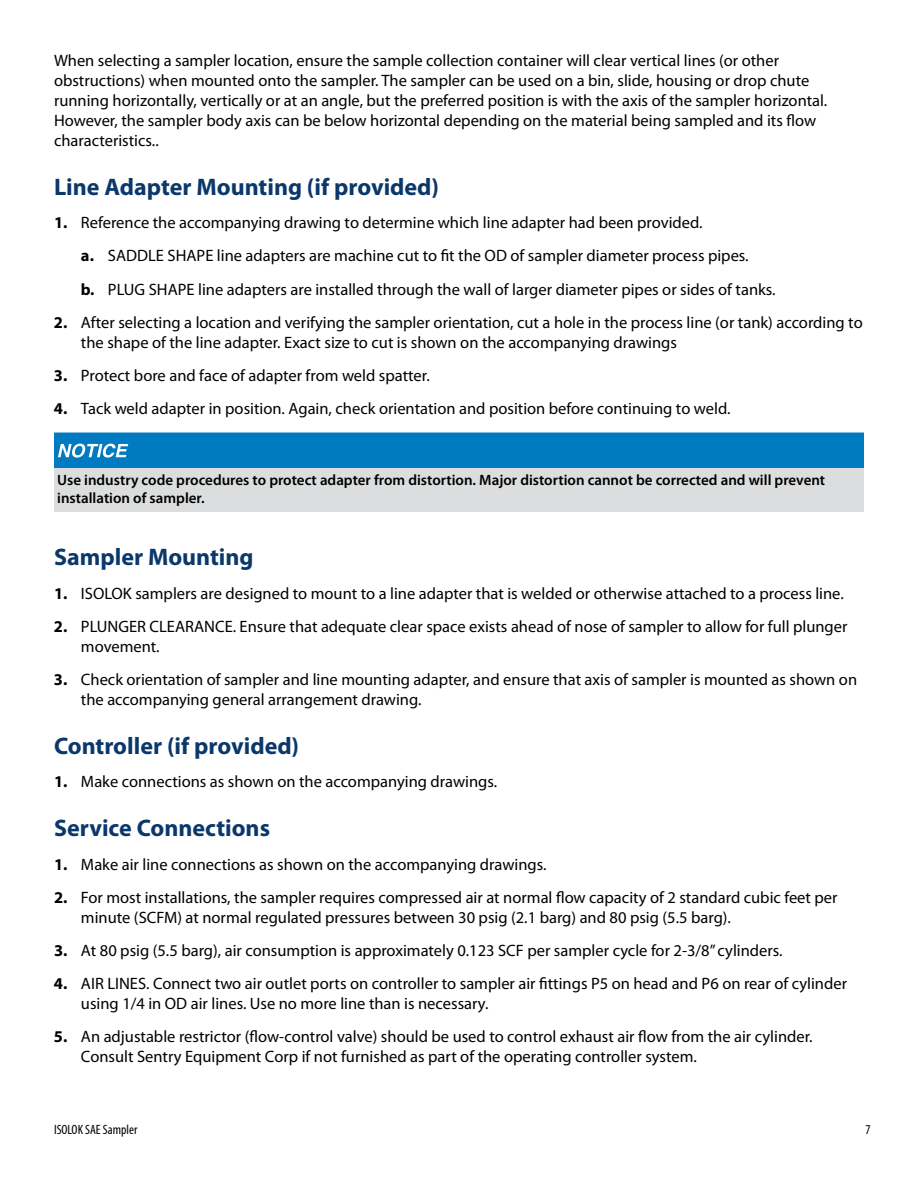
<style>
.page{position:relative;width:918px;height:1188px;background:#fff}
.page>*{position:absolute;margin:0;border:0;box-sizing:border-box;transform-origin:0 0}
.t1{font:700 24px "Myriad Pro";color:#0b386a}
.t2{font:16.5px/19.8px "Myriad Pro";color:#000}
.t3{font:600 15px/18px "Myriad Pro";color:#000}
.t4{font:condensed 13.5px "Myriad Pro";color:#000}
.s1{font-weight:700}
</style>
<div class="page">
<div style="left:54px;top:433px;width:810px;height:37px;background:#007ac0"></div>
<div style="left:54px;top:468px;width:810px;height:44px;background:#dcddde"></div>
<svg style="left:58px;top:444px;width:70px;height:14px"></svg>
<p class="t2" style="left:54px;top:51px;width:773px">When selecting a sampler location, ensure the sample collection container will clear vertical lines (or other obstructions) when mounted onto the sampler. The sampler can be used on a bin, slide, housing or drop chute running horizontally, vertically or at an angle, but the preferred position is with the axis of the sampler horizontal.<br>However, the sampler body axis can be below horizontal depending on the material being sampled and its flow characteristics..</p>
<h1 class="t1" style="left:54px;top:171px;width:387px">Line Adapter Mounting (if provided)</h1>
<p class="t2" style="left:81px;top:205px;width:695px;line-height:33.3px;text-indent:-27px"><span class="s1">1.</span> Reference the accompanying drawing to determine which line adapter had been provided.<br><span class="s1">a.</span> SADDLE SHAPE line adapters are machine cut to fit the OD of sampler diameter process pipes.<br><span class="s1">b.</span> PLUG SHAPE line adapters are installed through the wall of larger diameter pipes or sides of tanks.</p>
<p class="t2" style="left:81px;top:312px;width:783px;text-indent:-27px"><span class="s1">2.</span> After selecting a location and verifying the sampler orientation, cut a hole in the process line (or tank) according to the shape of the line adapter. Exact size to cut is shown on the accompanying drawings</p>
<p class="t2" style="left:54px;top:365px;width:376px"><span class="s1">3.</span> Protect bore and face of adapter from weld spatter.</p>
<p class="t2" style="left:54px;top:399px;width:677px"><span class="s1">4.</span> Tack weld adapter in position. Again, check orientation and position before continuing to weld.</p>
<p class="t3" style="left:57px;top:470px;width:770px">Use industry code procedures to protect adapter from distortion. Major distortion cannot be corrected and will prevent installation of sampler.</p>
<h1 class="t1" style="left:54px;top:542px;width:201px">Sampler Mounting</h1>
<p class="t2" style="left:54px;top:583px;width:790px"><span class="s1">1.</span> ISOLOK samplers are designed to mount to a line adapter that is welded or otherwise attached to a process line.</p>
<p class="t2" style="left:81px;top:616px;width:768px;text-indent:-27px"><span class="s1">2.</span> PLUNGER CLEARANCE. Ensure that adequate clear space exists ahead of nose of sampler to allow for full plunger movement.</p>
<p class="t2" style="left:81px;top:669px;width:778px;text-indent:-27px"><span class="s1">3.</span> Check orientation of sampler and line mounting adapter, and ensure that axis of sampler is mounted as shown on the accompanying general arrangement drawing.</p>
<h1 class="t1" style="left:54px;top:730px;width:247px">Controller (if provided)</h1>
<p class="t2" style="left:54px;top:771px;width:443px"><span class="s1">1.</span> Make connections as shown on the accompanying drawings.</p>
<h1 class="t1" style="left:54px;top:812px;width:218px">Service Connections</h1>
<p class="t2" style="left:54px;top:854px;width:493px"><span class="s1">1.</span> Make air line connections as shown on the accompanying drawings.</p>
<p class="t2" style="left:81px;top:887px;width:758px;text-indent:-27px"><span class="s1">2.</span> For most installations, the sampler requires compressed air at normal flow capacity of 2 standard cubic feet per minute (SCFM) at normal regulated pressures between 30 psig (2.1 barg) and 80 psig (5.5 barg).</p>
<p class="t2" style="left:54px;top:940px;width:729px"><span class="s1">3.</span> At 80 psig (5.5 barg), air consumption is approximately 0.123 SCF per sampler cycle for 2-3/8” cylinders.</p>
<p class="t2" style="left:81px;top:974px;width:768px;text-indent:-27px"><span class="s1">4.</span> AIR LINES. Connect two air outlet ports on controller to sampler air fittings P5 on head and P6 on rear of cylinder using 1/4 in OD air lines. Use no more line than is necessary.</p>
<p class="t2" style="left:81px;top:1027px;width:732px;text-indent:-27px"><span class="s1">5.</span> An adjustable restrictor (flow-control valve) should be used to control exhaust air flow from the air cylinder.<br>Consult Sentry Equipment Corp if not furnished as part of the operating controller system.</p>
<p class="t4" style="left:54px;top:1122px;width:85px">ISOLOK SAE Sampler</p>
<p class="t4" style="left:866px;top:1122px;width:7px">7</p>
</div>
